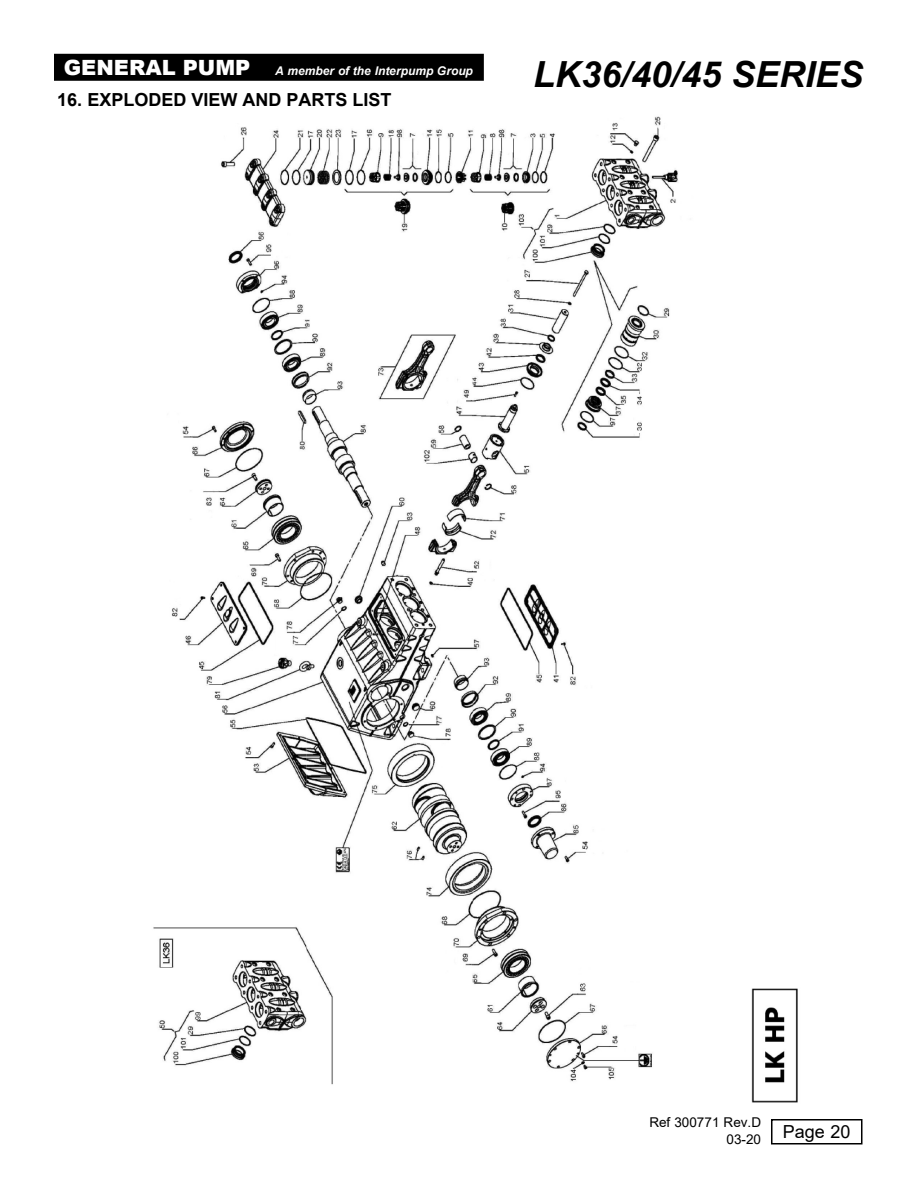
<style>
.page{position:relative;width:918px;height:1188px;background:#fff}
.page>*{position:absolute;margin:0;border:0;box-sizing:border-box;transform-origin:0 0}
.t1{font:italic 700 36px "Arial";color:#000}
.t2{font:700 18px "Arial";color:#000}
.t3{font:18px "Arial";color:#000}
.t4{font:13.5px/16.2px "Arial";color:#000;text-align:right}
.t5{font:italic 700 12px "Arial";color:#fff}
.s1{font-weight:900;font-style:normal;font-size:21px}
</style>
<div class="page">
<img style="left:153px;top:116px;width:645px;height:987px">
<div style="left:771px;top:1119px;width:91px;height:25px;border:2px solid #000"></div>
<div style="left:56px;top:92px;width:388px;height:26px;background:#fff"></div>
<div style="left:54px;top:54px;width:430px;height:27px;background:#000"></div>
<p class="t5" style="left:64px;top:63px;width:411px"><span class="s1">GENERAL PUMP</span> A member of the Interpump Group</p>
<h1 class="t1" style="left:533px;top:50px;width:332px">LK36/40/45 SERIES</h1>
<h2 class="t2" style="left:57px;top:87px;width:336px">16. EXPLODED VIEW AND PARTS LIST</h2>
<p class="t4" style="left:649px;top:1114px;width:113px">Ref 300771 Rev.D<br>03-20</p>
<h2 class="t3" style="left:783px;top:1120px;width:69px">Page 20</h2>
</div>
